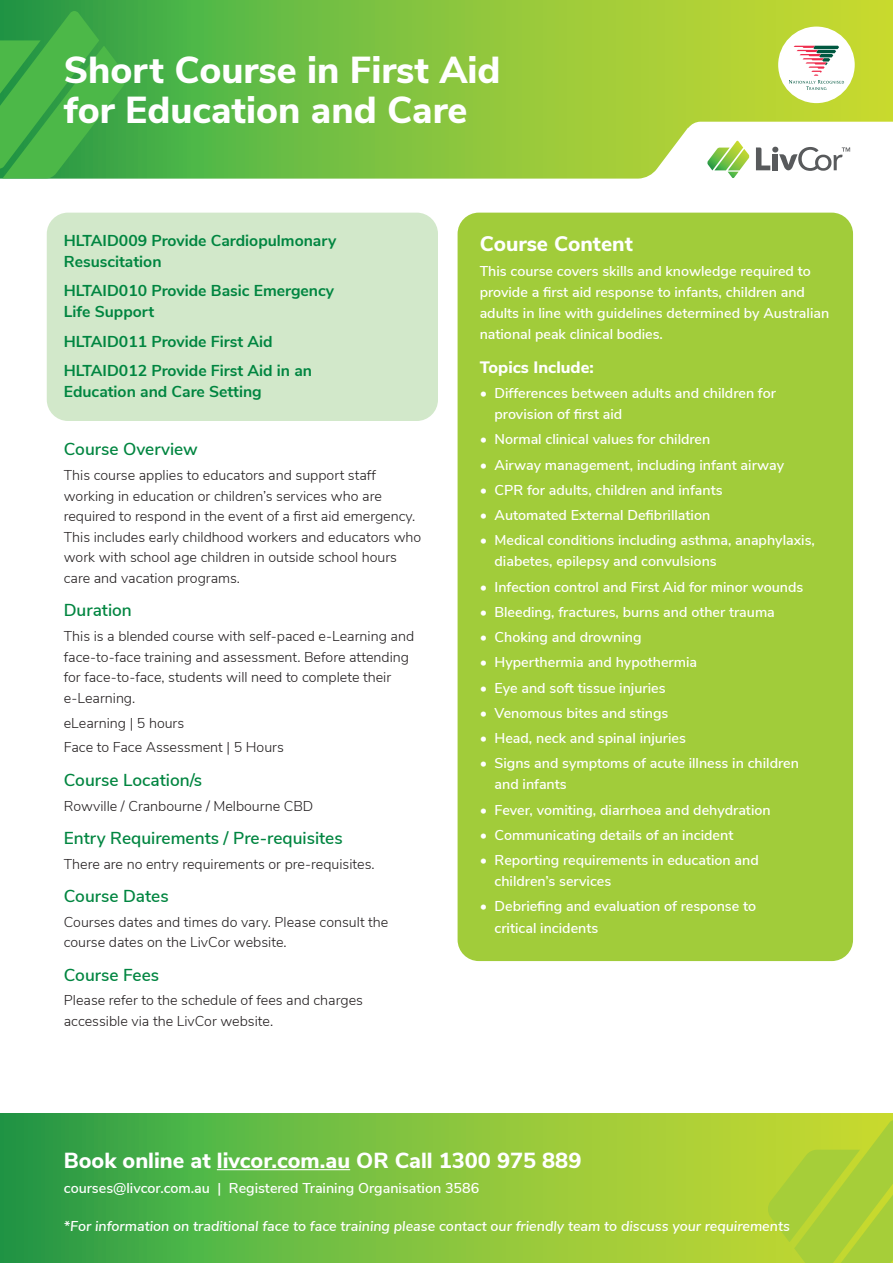
<style>
.page{position:relative;width:893px;height:1263px;background:#fff}
.page>*{position:absolute;margin:0;border:0;box-sizing:border-box;transform-origin:0 0}
.Main_Heading{font:800 37.5px/40.5px "Nunito Sans";color:#fff}
.Course_Content_Heading{font:800 21.75px "Nunito Sans";color:#fff}
.Course_Content_Body{font:800 21px "Nunito Sans";color:#fff}
.Sub_Headers{font:600 17.25px "Nunito Sans";color:#008540}
.Course_Content_Body-2{font:800 16.5px "Nunito Sans";color:#fff}
.Short_Course_List{font:700 15.75px/21px "Nunito Sans";color:#008540}
.Course_Content_Body-3{font:600 14.25px/21px "Nunito Sans";color:#fff}
.Body{font:300 14.25px/20.5px "Nunito Sans";color:#231f20}
.Course_Content_Body-4{font:italic 600 14.25px "Nunito Sans";color:#fff}
</style>
<div class="page">
<div style="left:47px;top:213px;width:391px;height:208px;background:#d2e8ca;border-radius:21px"></div>
<svg style="left:0;top:0;width:893px;height:179px;background:#91c94e"></svg>
<svg style="left:0;top:1113px;width:893px;height:150px;background:#77bd3f"></svg>
<svg style="left:0;top:11px;width:126px;height:168px;background:#42ad47"></svg>
<svg style="left:767px;top:1120px;width:126px;height:143px;background:#afd135"></svg>
<hr style="left:217px;top:1169px;width:133px;height:1px;background:#fff">
<div style="left:458px;top:213px;width:395px;height:748px;background:#a1cc3a;border-radius:21px"></div>
<div style="left:778px;top:27px;width:77px;height:76px;background:#fff;border-radius:50%"></div>
<svg style="left:789px;top:46px;width:55px;height:44px"></svg>
<p class="Main_Heading" style="left:64px;top:47px;width:438px">Short Course in First Aid for Education and Care</p>
<p class="Short_Course_List" style="left:64px;top:229px;width:274px">HLTAID009 Provide Cardiopulmonary<br>Resuscitation</p>
<p class="Short_Course_List" style="left:64px;top:279px;width:272px">HLTAID010 Provide Basic Emergency<br>Life Support</p>
<p class="Short_Course_List" style="left:64px;top:330px;width:210px">HLTAID011 Provide First Aid</p>
<p class="Short_Course_List" style="left:64px;top:359px;width:250px">HLTAID012 Provide First Aid in an<br>Education and Care Setting</p>
<p class="Sub_Headers" style="left:64px;top:437px;width:136px">Course Overview</p>
<p class="Body" style="left:64px;top:464px;width:359px">This course applies to educators and support staff working in education or children’s services who are required to respond in the event of a first aid emergency.<br>This includes early childhood workers and educators who work with school age children in outside school hours care and vacation programs.</p>
<p class="Sub_Headers" style="left:64px;top:598px;width:70px">Duration</p>
<p class="Body" style="left:64px;top:625px;width:352px">This is a blended course with self-paced e-Learning and face-to-face training and assessment. Before attending for face-to-face, students will need to complete their e-Learning.</p>
<p class="Body" style="left:64px;top:711px;width:122px">eLearning | 5 hours</p>
<p class="Body" style="left:64px;top:736px;width:222px">Face to Face Assessment | 5 Hours</p>
<p class="Sub_Headers" style="left:64px;top:767px;width:140px">Course Location/s</p>
<p class="Body" style="left:64px;top:794px;width:251px">Rowville / Cranbourne / Melbourne CBD</p>
<p class="Sub_Headers" style="left:64px;top:825px;width:280px">Entry Requirements / Pre-requisites</p>
<p class="Body" style="left:64px;top:852px;width:312px">There are no entry requirements or pre-requisites.</p>
<p class="Sub_Headers" style="left:64px;top:883px;width:106px">Course Dates</p>
<p class="Body" style="left:64px;top:911px;width:326px">Courses dates and times do vary. Please consult the course dates on the LivCor website.</p>
<p class="Sub_Headers" style="left:64px;top:962px;width:97px">Course Fees</p>
<p class="Body" style="left:64px;top:989px;width:301px">Please refer to the schedule of fees and charges accessible via the LivCor website.</p>
<p class="Course_Content_Body" style="left:480px;top:228px;width:155px">Course Content</p>
<p class="Course_Content_Body-3" style="left:480px;top:260px;width:351px">This course covers skills and knowledge required to provide a first aid response to infants, children and adults in line with guidelines determined by Australian national peak clinical bodies.</p>
<p class="Course_Content_Body-2" style="left:480px;top:355px;width:116px">Topics Include:</p>
<p class="Course_Content_Body-3" style="left:494px;top:382px;width:283px;text-indent:-15px">• Differences between adults and children for provision of first aid</p>
<p class="Course_Content_Body-3" style="left:480px;top:428px;width:232px">• Normal clinical values for children</p>
<p class="Course_Content_Body-3" style="left:480px;top:453px;width:306px">• Airway management, including infant airway</p>
<p class="Course_Content_Body-3" style="left:480px;top:479px;width:245px">• CPR for adults, children and infants</p>
<p class="Course_Content_Body-3" style="left:480px;top:504px;width:232px">• Automated External Defibrillation</p>
<p class="Course_Content_Body-3" style="left:494px;top:529px;width:322px;text-indent:-15px">• Medical conditions including asthma, anaphylaxis, diabetes, epilepsy and convulsions</p>
<p class="Course_Content_Body-3" style="left:480px;top:575px;width:325px">• Infection control and First Aid for minor wounds</p>
<p class="Course_Content_Body-3" style="left:480px;top:601px;width:297px">• Bleeding, fractures, burns and other trauma</p>
<p class="Course_Content_Body-3" style="left:480px;top:626px;width:163px">• Choking and drowning</p>
<p class="Course_Content_Body-3" style="left:480px;top:651px;width:219px">• Hyperthermia and hypothermia</p>
<p class="Course_Content_Body-3" style="left:480px;top:676px;width:187px">• Eye and soft tissue injuries</p>
<p class="Course_Content_Body-3" style="left:480px;top:702px;width:190px">• Venomous bites and stings</p>
<p class="Course_Content_Body-3" style="left:480px;top:727px;width:208px">• Head, neck and spinal injuries</p>
<p class="Course_Content_Body-3" style="left:494px;top:752px;width:306px;text-indent:-15px">• Signs and symptoms of acute illness in children and infants</p>
<p class="Course_Content_Body-3" style="left:480px;top:798px;width:292px">• Fever, vomiting, diarrhoea and dehydration</p>
<p class="Course_Content_Body-3" style="left:480px;top:824px;width:255px">• Communicating details of an incident</p>
<p class="Course_Content_Body-3" style="left:494px;top:849px;width:266px;text-indent:-15px">• Reporting requirements in education and children’s services</p>
<p class="Course_Content_Body-3" style="left:494px;top:895px;width:263px;text-indent:-15px">• Debriefing and evaluation of response to critical incidents</p>
<p class="Course_Content_Heading" style="left:64px;top:1144px;width:519px">Book online at livcor.com.au OR Call 1300 975 889</p>
<p class="Course_Content_Body-3" style="left:64px;top:1177px;width:417px">courses@livcor.com.au | Registered Training Organisation 3586</p>
<p class="Course_Content_Body-4" style="left:64px;top:1216px;width:728px">*For information on traditional face to face training please contact our friendly team to discuss your requirements</p>
</div>
